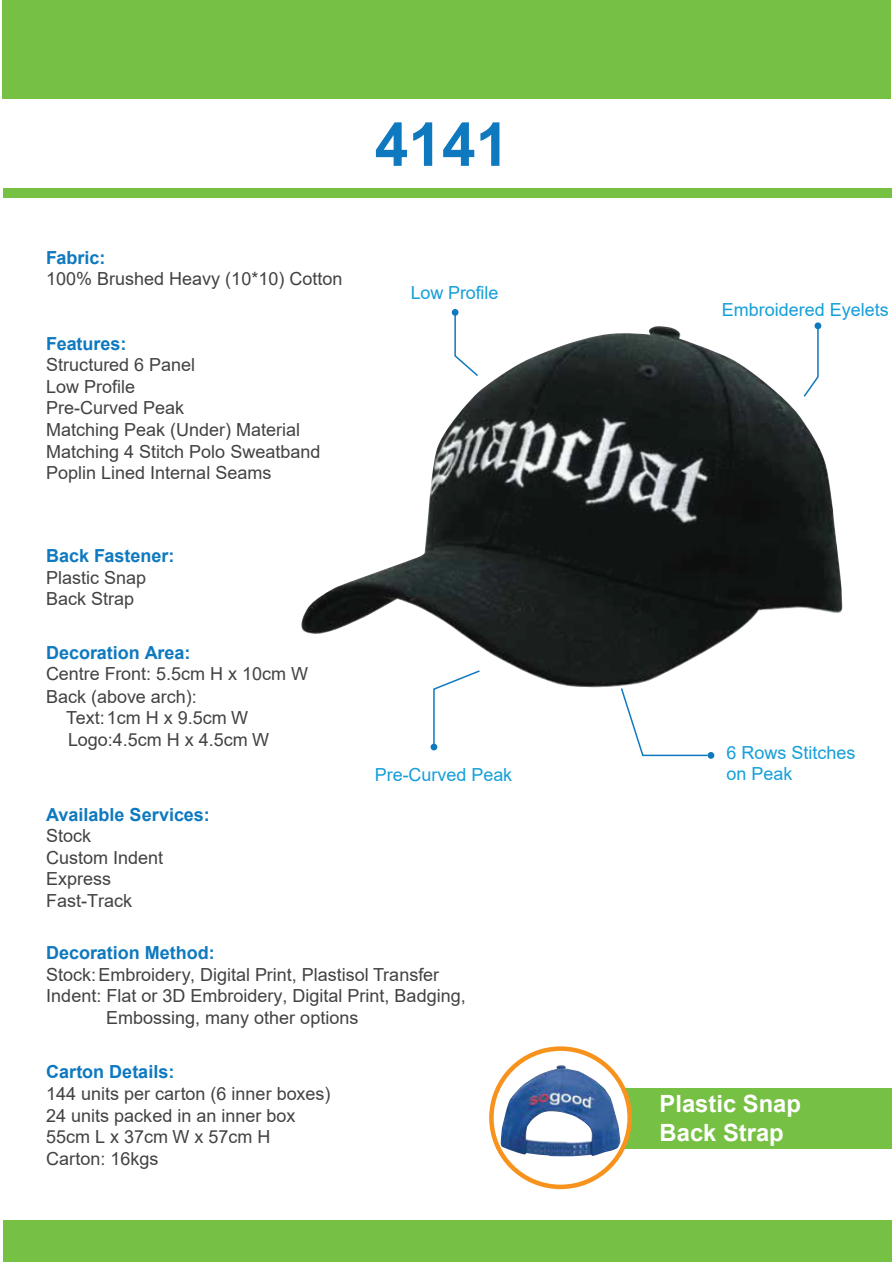
<style>
.page{position:relative;width:893px;height:1263px;background:#fff}
.page>*{position:absolute;margin:0;border:0;box-sizing:border-box;transform-origin:0 0}
.t1{font:700 60.45px "Arial";color:#0e79bf}
.t2{font:700 23.7px/28.5px "Arial";color:#fff}
.t3{font:18px/21.6px "Arial";color:#434242}
.t4{font:700 18px "Arial";color:#0e79bf}
.t5{font:18px/21.6px "Arial";color:#159fd9}
</style>
<div class="page">
<div style="left:452px;top:309px;width:6px;height:7px;background:#0e79bf;border-radius:50%"></div>
<svg style="left:454px;top:311px;width:5px;height:15px"></svg>
<div style="left:708px;top:752px;width:6px;height:7px;background:#0e79bf;border-radius:50%"></div>
<svg style="left:621px;top:689px;width:88px;height:68px"></svg>
<div style="left:814px;top:322px;width:7px;height:7px;background:#0e79bf;border-radius:50%"></div>
<svg style="left:431px;top:689px;width:7px;height:61px"></svg>
<div style="left:621px;top:1088px;width:271px;height:60px;background:#76c043"></div>
<div style="left:514px;top:1060px;width:115px;height:115px;background:#fff;border-radius:50%"></div>
<div style="left:489px;top:1046px;width:143px;height:143px;border:4px solid #f7931d;border-radius:50%"></div>
<div style="left:2px;top:0;width:889px;height:99px;background:#76c043"></div>
<div style="left:3px;top:188px;width:888px;height:9px;background:#76c043"></div>
<div style="left:3px;top:1220px;width:888px;height:41px;background:#76c043"></div>
<img style="left:301px;top:326px;width:542px;height:363px">
<img style="left:500px;top:1065px;width:120px;height:91px">
<p class="t4" style="left:46px;top:245px;width:61px">Fabric:</p>
<p class="t3" style="left:46px;top:268px;width:298px">100% Brushed Heavy (10*10) Cotton</p>
<p class="t4" style="left:46px;top:330px;width:82px">Features:</p>
<p class="t3" style="left:46px;top:354px;width:276px">Structured 6 Panel<br>Low Profile<br>Pre-Curved Peak<br>Matching Peak (Under) Material<br>Matching 4 Stitch Polo Sweatband<br>Poplin Lined Internal Seams</p>
<p class="t4" style="left:46px;top:543px;width:130px">Back Fastener:</p>
<p class="t3" style="left:46px;top:567px;width:102px">Plastic Snap<br>Back Strap</p>
<p class="t4" style="left:46px;top:640px;width:146px">Decoration Area:</p>
<p class="t3" style="left:46px;top:663px;width:263px">Centre Front: 5.5cm H x 10cm W</p>
<p class="t3" style="left:46px;top:685px;width:152px">Back (above arch):</p>
<p class="t3" style="left:66px;top:707px;width:183px">Text: 1cm H x 9.5cm W</p>
<p class="t3" style="left:68px;top:729px;width:203px">Logo: 4.5cm H x 4.5cm W</p>
<h1 class="t1" style="left:375px;top:102px;width:136px">4141</h1>
<p class="t5" style="left:411px;top:282px;width:89px">Low Profile</p>
<p class="t5" style="left:375px;top:764px;width:139px">Pre-Curved Peak</p>
<p class="t4" style="left:46px;top:801px;width:165px">Available Services:</p>
<p class="t3" style="left:46px;top:825px;width:119px">Stock<br>Custom Indent<br>Express<br>Fast-Track</p>
<p class="t4" style="left:46px;top:940px;width:170px">Decoration Method:</p>
<p class="t3" style="left:46px;top:963px;width:394px">Stock: Embroidery, Digital Print, Plastisol Transfer</p>
<p class="t3" style="left:46px;top:985px;width:421px">Indent: Flat or 3D Embroidery, Digital Print, Badging,</p>
<p class="t3" style="left:106px;top:1006px;width:254px">Embossing, many other options</p>
<p class="t4" style="left:46px;top:1059px;width:130px">Carton Details:</p>
<p class="t3" style="left:46px;top:1083px;width:286px">144 units per carton (6 inner boxes)<br>24 units packed in an inner box<br>55cm L x 37cm W x 57cm H<br>Carton: 16kgs</p>
<p class="t5" style="left:722px;top:298px;width:169px">Embroidered Eyelets</p>
<p class="t5" style="left:726px;top:741px;width:131px">6 Rows Stitches on Peak</p>
<h2 class="t2" style="left:660px;top:1090px;width:143px">Plastic Snap<br>Back Strap</h2>
</div>
